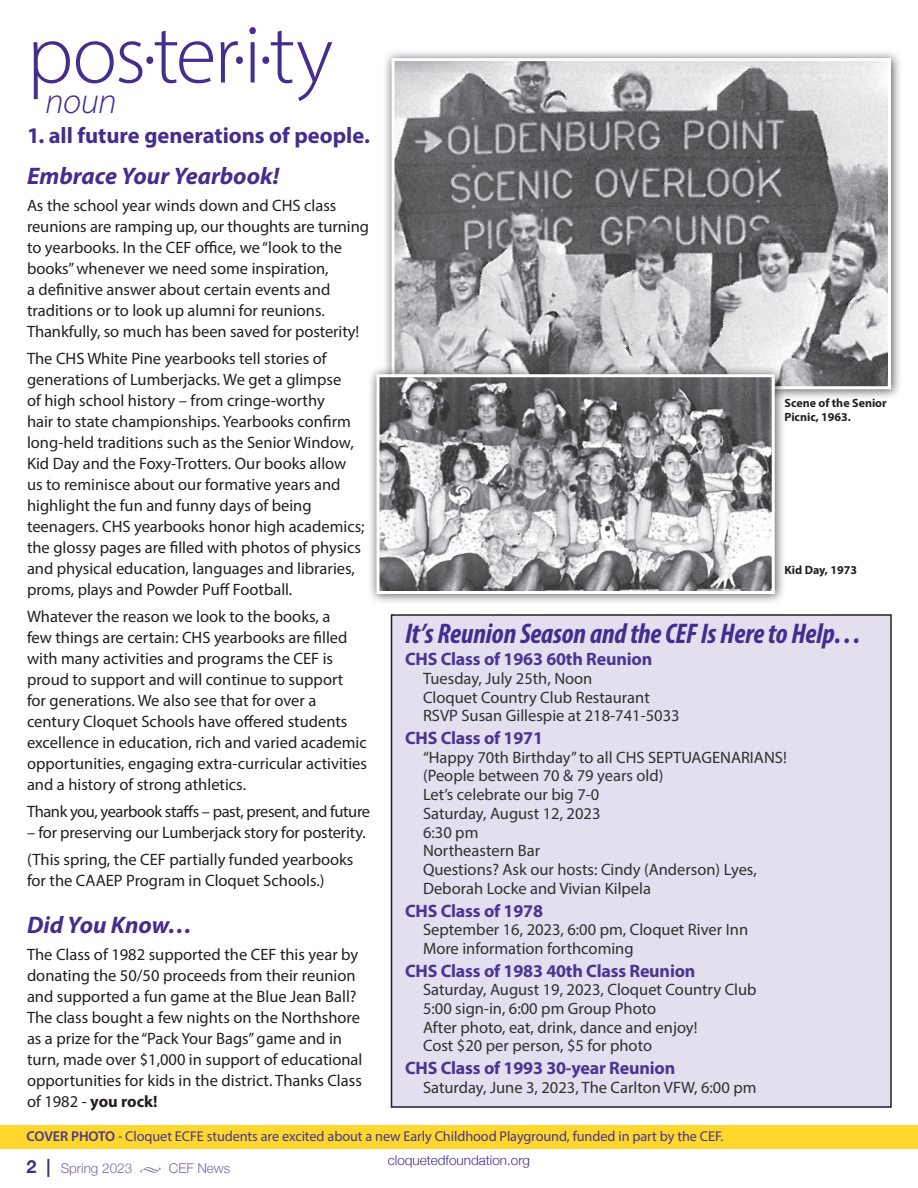
<style>
.page{position:relative;width:918px;height:1188px;background:#fff}
.page>*{position:absolute;margin:0;border:0;box-sizing:border-box;transform-origin:0 0}
.t1{font:300 84px "Myriad Pro";letter-spacing:-.025em;color:#442d8e}
.t2{font:italic 300 36px "Myriad Pro";color:#442d8e}
.t3{font:italic 700 condensed 28.5px "Myriad Pro";letter-spacing:-.01em;color:#442d8e}
.t4{font:italic 700 24px "Myriad Pro";color:#442d8e}
.t5{font:700 22.5px "Myriad Pro";color:#442d8e}
.t6{font:700 18px "Myriad Pro";letter-spacing:-.01em;color:#4c3592}
.t7{font:16.5px/21px "Myriad Pro";color:#231f20}
.t8{font:16.5px/18.8px "Myriad Pro";color:#312f30}
.t9{font:16.5px "Myriad Pro";letter-spacing:-.025em;color:#231f20}
.t10{font:14.25px "Myriad Pro";letter-spacing:-.005em;color:#4c3592}
.t11{font:300 13.5px "Helvetica Neue";color:#442d8e}
.t12{font:300 13.5px "Helvetica Neue";color:#7967ab}
.t13{font:700 12px/13.5px "Myriad Pro";color:#231f20}
.s1{font-weight:700}
.s2{font-weight:600}
.s3{font-weight:700;font-size:18px;color:#442d8e}
.s4{font-family:"Minion Pro";font-weight:400}
</style>
<div class="page">
<div style="left:0;top:1125px;width:918px;height:23px;background:#ffd72d"></div>
<div style="left:382px;top:49px;width:520px;height:352px;background:#231f20;opacity:.75"></div>
<img style="left:396px;top:62px;width:491px;height:323px">
<div style="left:392px;top:58px;width:499px;height:331px;border:3px solid #fff"></div>
<div style="left:367px;top:365px;width:419px;height:240px;background:#231f20;opacity:.75"></div>
<img style="left:380px;top:378px;width:391px;height:212px">
<div style="left:376px;top:374px;width:399px;height:220px;border:3px solid #fff"></div>
<div style="left:392px;top:615px;width:499px;height:492px;background:#e3dfee"></div>
<div style="left:391px;top:614px;width:501px;height:494px;border:2px solid #231f20"></div>
<h1 class="t1" style="left:27px;top:4px;width:308px">pos·ter·i·ty</h1>
<h2 class="t2" style="left:45px;top:81px;width:73px">noun</h2>
<h3 class="t5" style="left:27px;top:120px;width:345px">1. all future generations of people.</h3>
<h3 class="t4" style="left:27px;top:160px;width:254px">Embrace Your Yearbook!</h3>
<p class="t7" style="left:27px;top:194px;width:343px">As the school year winds down and CHS class reunions are ramping up, our thoughts are turning to yearbooks. In the CEF office, we “look to the books” whenever we need some inspiration,<br>a definitive answer about certain events and traditions or to look up alumni for reunions.<br>Thankfully, so much has been saved for posterity!</p>
<p class="t7" style="left:27px;top:347px;width:339px">The CHS White Pine yearbooks tell stories of generations of Lumberjacks. We get a glimpse<br>of high school history – from cringe-worthy<br>hair to state championships. Yearbooks confirm long-held traditions such as the Senior Window, Kid Day and the Foxy-Trotters. Our books allow us to reminisce about our formative years and highlight the fun and funny days of being teenagers. CHS yearbooks honor high academics; the glossy pages are filled with photos of physics and physical education, languages and libraries, proms, plays and Powder Puff Football.</p>
<p class="t7" style="left:27px;top:606px;width:342px">Whatever the reason we look to the books, a<br>few things are certain: CHS yearbooks are filled with many activities and programs the CEF is proud to support and will continue to support<br>for generations. We also see that for over a century Cloquet Schools have offered students excellence in education, rich and varied academic opportunities, engaging extra-curricular activities and a history of strong athletics.</p>
<p class="t9" style="left:27px;top:801px;width:345px">Thank you, yearbook staffs – past, present, and future</p>
<p class="t7" style="left:27px;top:819px;width:340px;line-height:27px">– for preserving our Lumberjack story for posterity. (This spring, the CEF partially funded yearbooks</p>
<p class="t7" style="left:27px;top:870px;width:299px">for the CAAEP Program in Cloquet Schools.)</p>
<h3 class="t4" style="left:27px;top:909px;width:167px">Did You Know…</h3>
<p class="t7" style="left:27px;top:944px;width:337px">The Class of 1982 supported the CEF this year by donating the 50/50 proceeds from their reunion and supported a fun game at the Blue Jean Ball?<br>The class bought a few nights on the Northshore as a prize for the “Pack Your Bags” game and in turn, made over $1,000 in support of educational opportunities for kids in the district. Thanks Class of 1982 - <span class="s1">you rock!</span></p>
<p class="t13" style="left:784px;top:396px;width:104px">Scene of the Senior<br>Picnic, 1963.</p>
<p class="t13" style="left:784px;top:563px;width:74px">Kid Day, 1973</p>
<h3 class="t3" style="left:405px;top:616px;width:459px">It’s Reunion Season and the CEF Is Here to Help…</h3>
<p class="t6" style="left:405px;top:647px;width:249px">CHS Class of 1963 60th Reunion</p>
<p class="t8" style="left:423px;top:669px;width:258px">Tuesday, July 25th, Noon<br>Cloquet Country Club Restaurant<br>RSVP Susan Gillespie at 218-741-5033</p>
<p class="t6" style="left:405px;top:726px;width:140px">CHS Class of 1971</p>
<p class="t8" style="left:423px;top:748px;width:365px">“Happy 70th Birthday” to all CHS SEPTUAGENARIANS! (People between 70 &amp; 79 years old)<br>Let’s celebrate our big 7-0<br>Saturday, August 12, 2023<br>6:30 pm<br>Northeastern Bar<br>Questions? Ask our hosts: Cindy (Anderson) Lyes,<br>Deborah Locke and Vivian Kilpela</p>
<p class="t6" style="left:405px;top:899px;width:140px">CHS Class of 1978</p>
<p class="t8" style="left:423px;top:920px;width:327px">September 16, 2023, 6:00 pm, Cloquet River Inn<br>More information forthcoming</p>
<p class="t6" style="left:405px;top:959px;width:292px">CHS Class of 1983 40th Class Reunion</p>
<p class="t8" style="left:423px;top:980px;width:335px">Saturday, August 19, 2023, Cloquet Country Club 5:00 sign-in, 6:00 pm Group Photo<br>After photo, eat, drink, dance and enjoy!<br>Cost $20 per person, $5 for photo</p>
<p class="t6" style="left:405px;top:1056px;width:272px">CHS Class of 1993 30-year Reunion</p>
<p class="t8" style="left:423px;top:1078px;width:335px">Saturday, June 3, 2023, The Carlton VFW, 6:00 pm</p>
<p class="t10" style="left:27px;top:1128px;width:698px"><span class="s2">COVER PHOTO</span> - Cloquet ECFE students are excited about a new Early Childhood Playground, funded in part by the CEF.</p>
<p class="t12" style="left:27px;top:1157px;width:205px"><span class="s3">2 |</span> Spring 2023 <span class="s4">•</span> CEF News</p>
<p class="t11" style="left:388px;top:1150px;width:144px">cloquetedfoundation.org</p>
</div>
